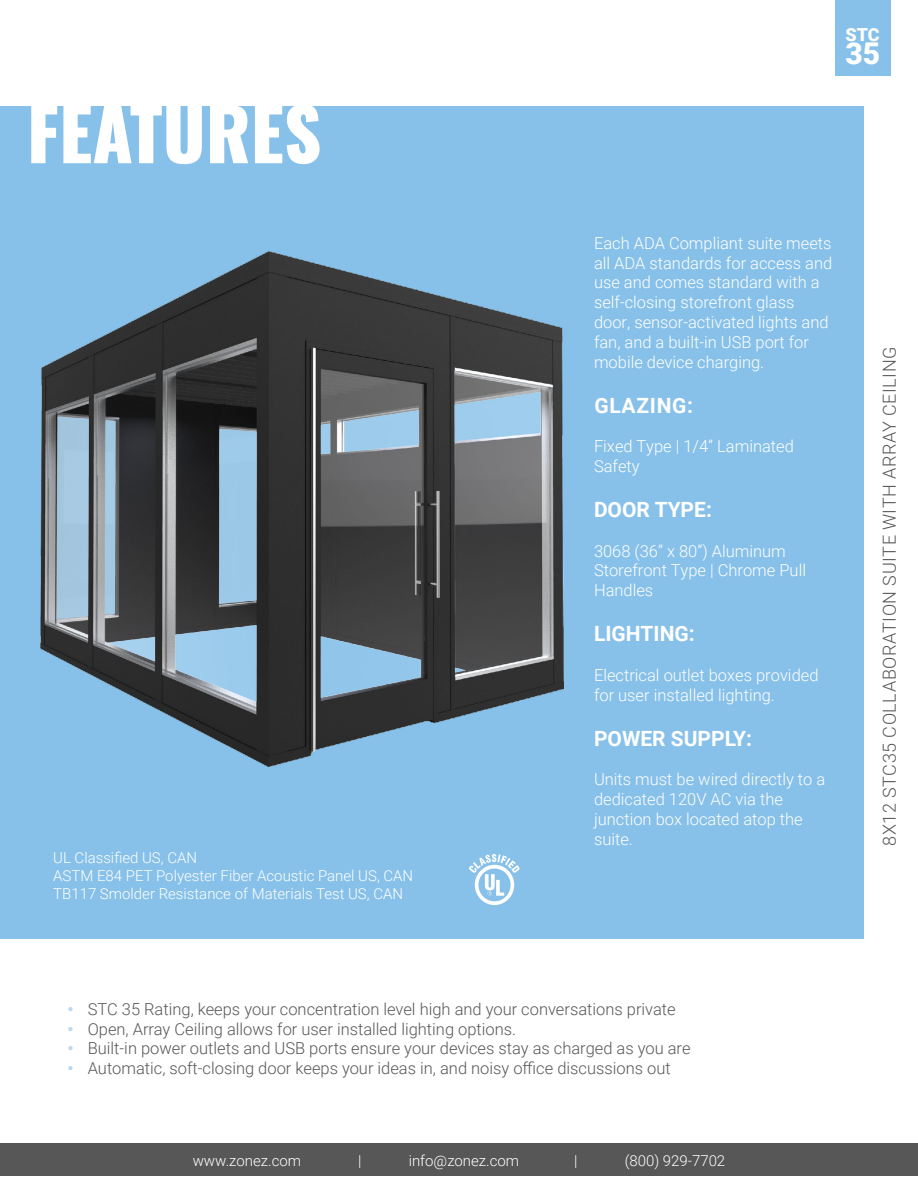
<style>
.page{position:relative;width:918px;height:1188px;background:#fff}
.page>*{position:absolute;margin:0;border:0;box-sizing:border-box;transform-origin:0 0}
.t1{font:800 72px "Oswald";color:#fff}
.t2{font:900 30px "Roboto";color:#fff}
.t3{font:700 21px "Roboto";color:#fff}
.t4{font:700 21px "Roboto";letter-spacing:.035em;color:#fff}
.t5{font:300 18px "Roboto";letter-spacing:.035em;color:#575857}
.t6{font:900 18px "Roboto";color:#fff}
.t7{font:300 16.5px/19.8px "Roboto";color:#fff}
.t8{font:300 16.5px "Roboto";color:#575857}
.t9{font:300 15px/18px "Roboto";color:#fff}
.s1{font-weight:900;color:#bcd8f1}
</style>
<div class="page">
<div style="left:0;top:1144px;width:918px;height:32px;background:#575757"></div>
<div style="left:0;top:106px;width:864px;height:833px;background:#87c1e9"></div>
<img style="left:40px;top:252px;width:524px;height:514px">
<div style="left:835px;top:0;width:55px;height:75px;background:#87c1e9"></div>
<svg style="left:469px;top:854px;width:51px;height:51px"></svg>
<h1 class="t1" style="left:27px;top:96px;width:296px">FEATURES</h1>
<p class="t9" style="left:53px;top:848px;width:362px">UL Classified US, CAN<br>ASTM E84 PET Polyester Fiber Acoustic Panel US, CAN<br>TB117 Smolder Resistance of Materials Test US, CAN</p>
<p class="t6" style="left:845px;top:22px;width:36px">STC</p>
<h2 class="t2" style="left:845px;top:32px;width:36px">35</h2>
<p class="t7" style="left:594px;top:233px;width:240px">Each ADA Compliant suite meets all ADA standards for access and use and comes standard with a self-closing storefront glass door, sensor-activated lights and fan, and a built-in USB port for mobile device charging.</p>
<p class="t4" style="left:594px;top:391px;width:100px">GLAZING:</p>
<p class="t7" style="left:594px;top:436px;width:201px">Fixed Type | 1/4” Laminated<br>Safety</p>
<p class="t3" style="left:594px;top:495px;width:119px">DOOR TYPE:</p>
<p class="t7" style="left:594px;top:540px;width:214px">3068 (36” x 80”) Aluminum<br>Storefront Type | Chrome Pull<br>Handles</p>
<p class="t3" style="left:594px;top:619px;width:102px">LIGHTING:</p>
<p class="t7" style="left:594px;top:665px;width:226px">Electrical outlet boxes provided for user installed lighting.</p>
<p class="t3" style="left:594px;top:724px;width:160px">POWER SUPPLY:</p>
<p class="t7" style="left:594px;top:769px;width:233px">Units must be wired directly to a dedicated 120V AC via the junction box located atop the suite.</p>
<p class="t5" style="left:877px;top:846px;width:501px;rotate:-90deg">8X12 STC35 COLLABORATION SUITE WITH ARRAY CEILING</p>
<p class="t8" style="left:68px;top:997px;width:610px"><span class="s1">•</span> STC 35 Rating, keeps your concentration level high and your conversations private</p>
<p class="t8" style="left:68px;top:1017px;width:450px"><span class="s1">•</span> Open, Array Ceiling allows for user installed lighting options.</p>
<p class="t8" style="left:68px;top:1037px;width:625px"><span class="s1">•</span> Built-in power outlets and USB ports ensure your devices stay as charged as you are</p>
<p class="t8" style="left:68px;top:1057px;width:605px"><span class="s1">•</span> Automatic, soft-closing door keeps your ideas in, and noisy office discussions out</p>
<p class="t9" style="left:193px;top:1151px;width:110px">www.zonez.com</p>
<p class="t9" style="left:358px;top:1151px;width:5px">|</p>
<p class="t9" style="left:409px;top:1151px;width:112px">info@zonez.com</p>
<p class="t9" style="left:574px;top:1151px;width:5px">|</p>
<p class="t9" style="left:625px;top:1151px;width:102px">(800) 929-7702</p>
</div>
